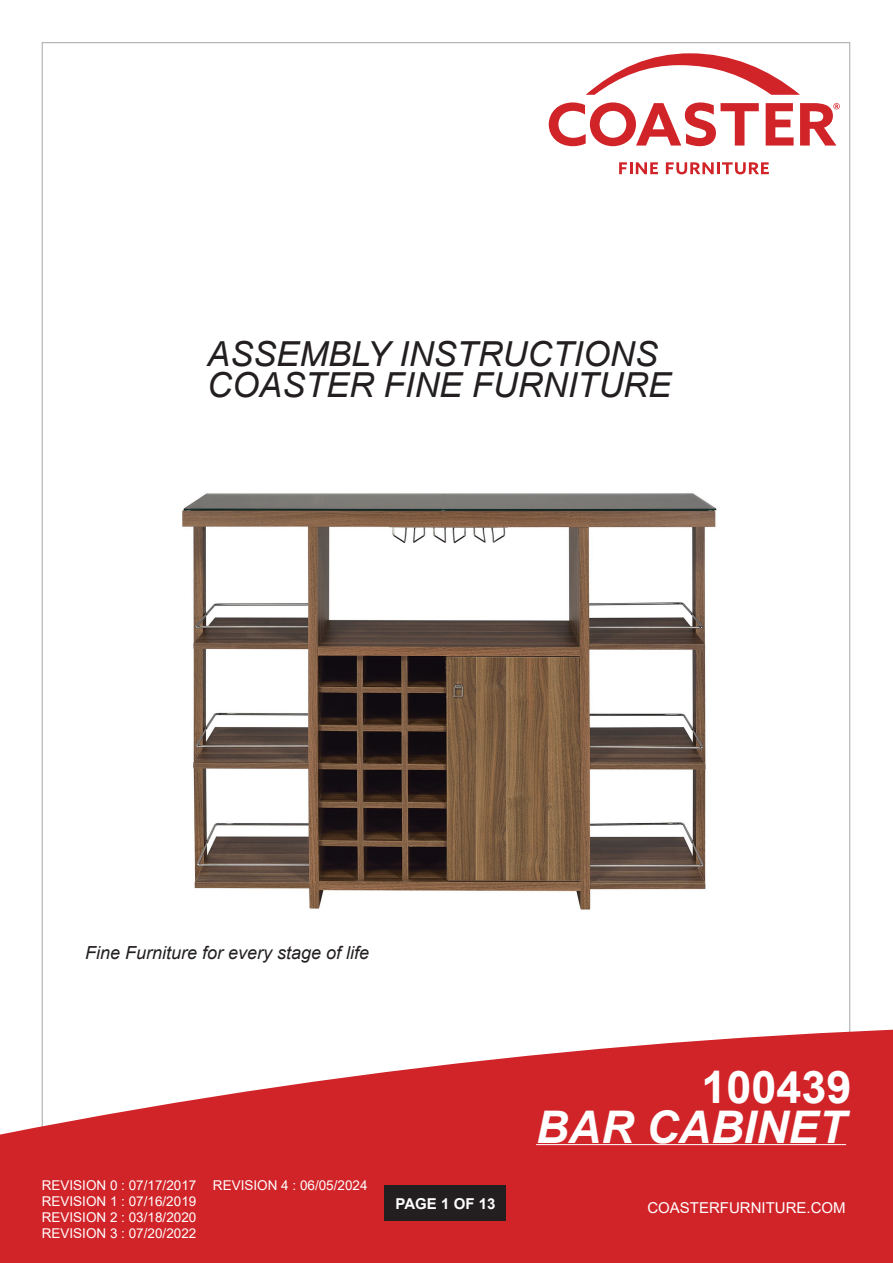
<style>
.page{position:relative;width:893px;height:1263px;background:#fff}
.page>*{position:absolute;margin:0;border:0;box-sizing:border-box;transform-origin:0 0}
.t1{font:italic 700 45px "Arial";color:#fff}
.t2{font:700 45px "Arial";color:#fff}
.t3{font:italic 34.5px/31px "Arial";color:#231f20}
.t4{font:italic 18px "Arial";color:#231f20}
.t5{font:15px "Arial";color:#fff}
.t6{font:700 15px "Arial";color:#fff}
.t7{font:13.5px/16.2px "Arial";color:#fff;text-align:justify}
</style>
<div class="page">
<svg style="left:0;top:1024px;width:893px;height:239px;fill:#d12429"></svg>
<div style="left:385px;top:1185px;width:121px;height:36px;background:#231f20"></div>
<svg style="left:619px;top:162px;width:39px;height:12px"></svg>
<svg style="left:666px;top:162px;width:103px;height:12px"></svg>
<svg style="left:586px;top:53px;width:214px;height:42px"></svg>
<svg style="left:549px;top:102px;width:210px;height:44px"></svg>
<svg style="left:800px;top:103px;width:40px;height:43px"></svg>
<svg style="left:766px;top:103px;width:28px;height:43px"></svg>
<hr style="left:536px;top:1144px;width:310px;height:1px;background:#fff">
<img style="left:182px;top:493px;width:535px;height:417px">
<h2 class="t3" style="left:207px;top:339px;width:465px">ASSEMBLY INSTRUCTIONS<br>COASTER FINE FURNITURE</h2>
<h3 class="t4" style="left:85px;top:941px;width:286px">Fine Furniture for every stage of life</h3>
<p class="t7" style="left:42px;top:1177px;width:156px">REVISION 0 : 07/17/2017<br>REVISION 1 : 07/16/2019<br>REVISION 2 : 03/18/2020<br>REVISION 3 : 07/20/2022</p>
<p class="t7" style="left:213px;top:1177px;width:156px">REVISION 4 : 06/05/2024</p>
<p class="t6" style="left:396px;top:1193px;width:101px">PAGE 1 OF 13</p>
<h1 class="t2" style="left:701px;top:1055px;width:152px">100439</h1>
<h1 class="t1" style="left:536px;top:1097px;width:311px">BAR CABINET</h1>
<p class="t5" style="left:647px;top:1197px;width:200px">COASTERFURNITURE.COM</p>
</div>
